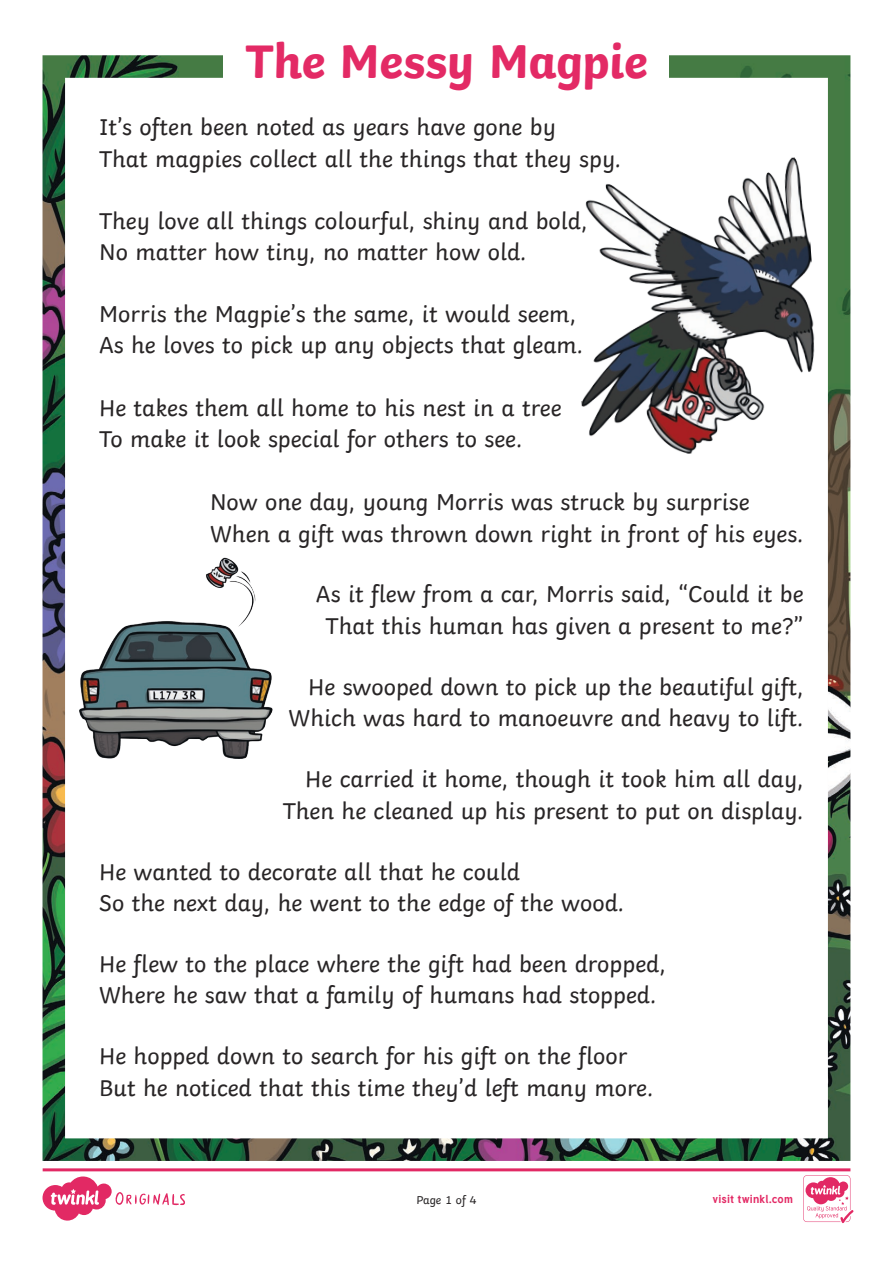
<style>
.page{position:relative;width:893px;height:1263px;background:#fff}
.page>*{position:absolute;margin:0;border:0;box-sizing:border-box;transform-origin:0 0}
.Heading_1{font:700 49.5px "Twinkl";letter-spacing:-.01em;color:#e32a65}
.KS1_Body_Copy{font:24px/31.5px "Twinkl";color:#282526}
.Page_Numbers{font:12px "Twinkl";letter-spacing:-.005em;color:#282526}
.t1{font:700 11.4px "Tuffy";letter-spacing:.015em;color:#e32a65}
</style>
<div class="page">
<img style="left:43px;top:55px;width:807px;height:1106px">
<div style="left:224px;top:24px;width:445px;height:75px;background:#fff"></div>
<img style="left:566px;top:157px;width:258px;height:304px">
<img style="left:80px;top:549px;width:261px;height:210px">
<svg style="left:43px;top:1168px;width:810px;height:55px"></svg>
<p class="Heading_1" style="left:245px;top:20px;width:404px">The Messy Magpie</p>
<p class="KS1_Body_Copy" style="left:99px;top:109px;width:523px">It’s often been noted as years have gone by<br>That magpies collect all the things that they spy.</p>
<p class="KS1_Body_Copy" style="left:99px;top:203px;width:490px">They love all things colourful, shiny and bold,<br>No matter how tiny, no matter how old.</p>
<p class="KS1_Body_Copy" style="left:99px;top:296px;width:486px">Morris the Magpie’s the same, it would seem,<br>As he loves to pick up any objects that gleam.</p>
<p class="KS1_Body_Copy" style="left:99px;top:390px;width:464px">He takes them all home to his nest in a tree<br>To make it look special for others to see.</p>
<p class="KS1_Body_Copy" style="left:210px;top:484px;width:595px">Now one day, young Morris was struck by surprise<br>When a gift was thrown down right in front of his eyes.</p>
<p class="KS1_Body_Copy" style="left:316px;top:576px;width:489px;text-align:center">As it flew from a car, Morris said, “Could it be<br>That this human has given a present to me?”</p>
<p class="KS1_Body_Copy" style="left:288px;top:669px;width:516px;text-align:right">He swooped down to pick up the beautiful gift,<br>Which was hard to manoeuvre and heavy to lift.</p>
<p class="KS1_Body_Copy" style="left:283px;top:761px;width:522px;text-align:right">He carried it home, though it took him all day,<br>Then he cleaned up his present to put on display.</p>
<p class="KS1_Body_Copy" style="left:99px;top:853px;width:526px">He wanted to decorate all that he could<br>So the next day, he went to the edge of the wood.</p>
<p class="KS1_Body_Copy" style="left:99px;top:946px;width:568px">He flew to the place where the gift had been dropped,<br>Where he saw that a family of humans had stopped.</p>
<p class="KS1_Body_Copy" style="left:99px;top:1038px;width:556px">He hopped down to search for his gift on the floor<br>But he noticed that this time they’d left many more.</p>
<p class="Page_Numbers" style="left:416px;top:1191px;width:62px">Page 1 of 4</p>
<p class="t1" style="left:712px;top:1190px;width:82px">visit twinkl.com</p>
</div>
